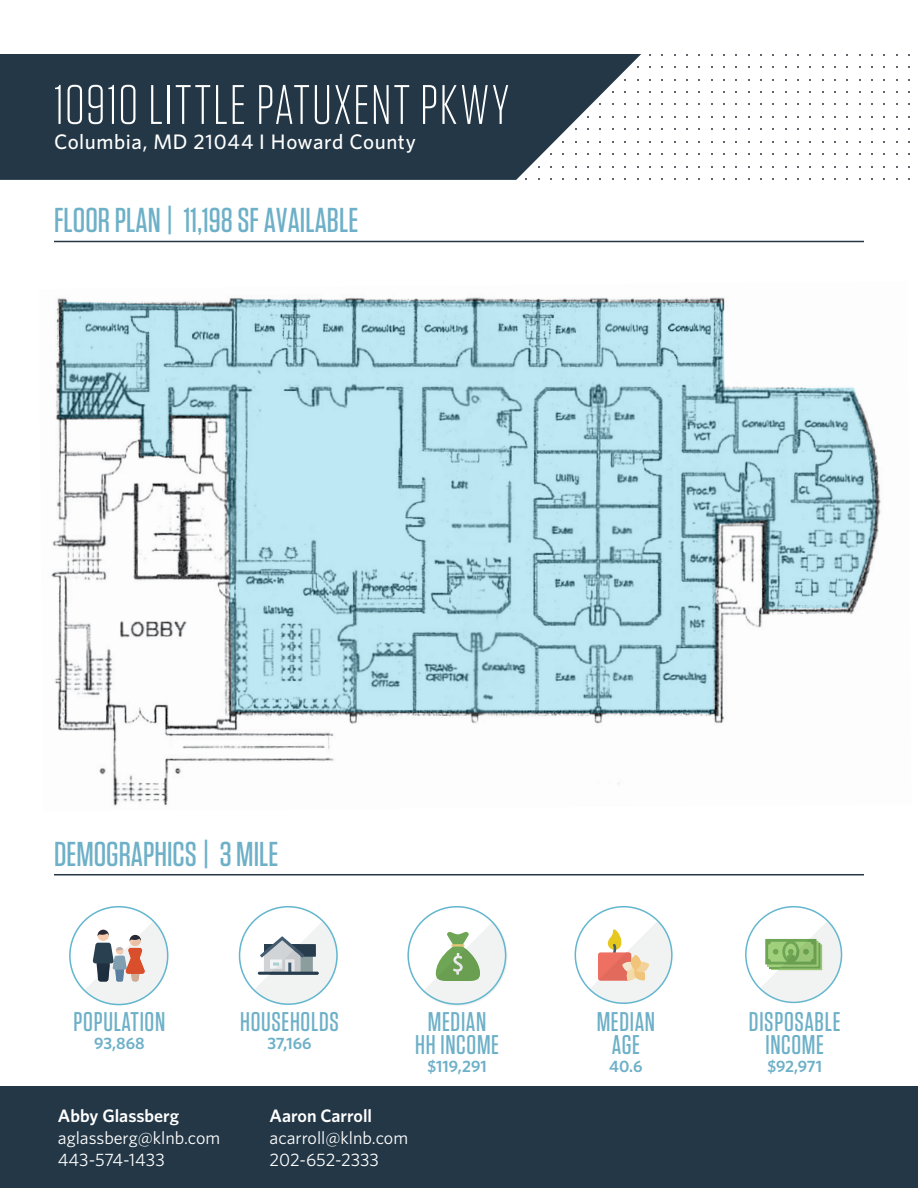
<style>
.page{position:relative;width:918px;height:1188px;background:#fff}
.page>*{position:absolute;margin:0;border:0;box-sizing:border-box;transform-origin:0 0}
.t1{font:300 55.5px "Tungsten";letter-spacing:.03em;color:#fff}
.t2{font:500 34.5px "Tungsten";color:#6db0c8}
.t3{font:500 27px/23px "Tungsten";letter-spacing:.025em;color:#6db0c8;text-align:center}
.t4{font:500 21px "Whitney";letter-spacing:.025em;color:#fff}
.t5{font:18px/21.6px "Whitney";color:#fff}
.t6{font:600 18px "Whitney";color:#fff}
.t7{font:600 16.5px "Whitney";color:#6db0c8}
</style>
<div class="page">
<div style="left:0;top:1086px;width:918px;height:102px;background:#233746"></div>
<svg style="left:0;top:54px;width:641px;height:126px;background:#354755"></svg>
<hr style="left:54px;top:241px;width:810px;height:1px;background:#233746">
<hr style="left:54px;top:874px;width:810px;height:1px;background:#233746">
<img style="left:51px;top:297px;width:830px;height:509px">
<svg style="left:59px;top:299px;width:816px;height:414px;fill:#bde8f3"></svg>
<svg style="left:69px;top:906px;width:99px;height:99px"></svg>
<svg style="left:407px;top:906px;width:100px;height:100px"></svg>
<svg style="left:745px;top:906px;width:97px;height:97px"></svg>
<svg style="left:239px;top:906px;width:99px;height:99px"></svg>
<svg style="left:575px;top:906px;width:98px;height:98px"></svg>
<h1 class="t1" style="left:54px;top:80px;width:457px">10910 LITTLE PATUXENT PKWY</h1>
<p class="t4" style="left:54px;top:132px;width:363px">Columbia, MD 21044 I Howard County</p>
<h2 class="t2" style="left:54px;top:205px;width:306px">FLOOR PLAN | 11,198 SF AVAILABLE</h2>
<h2 class="t2" style="left:54px;top:838px;width:226px">DEMOGRAPHICS | 3 MILE</h2>
<h3 class="t3" style="left:74px;top:1011px;width:93px">POPULATION</h3>
<p class="t7" style="left:94px;top:1036px;width:52px">93,868</p>
<p class="t6" style="left:58px;top:1108px;width:123px">Abby Glassberg</p>
<p class="t5" style="left:58px;top:1128px;width:164px">aglassberg@klnb.com<br>443-574-1433</p>
<h3 class="t3" style="left:240px;top:1011px;width:100px">HOUSEHOLDS</h3>
<p class="t7" style="left:267px;top:1036px;width:46px">37,166</p>
<h3 class="t3" style="left:415px;top:1011px;width:85px">MEDIAN<br>HH INCOME</h3>
<p class="t7" style="left:427px;top:1059px;width:61px">$119,291</p>
<p class="t6" style="left:270px;top:1108px;width:104px">Aaron Carroll</p>
<p class="t5" style="left:270px;top:1128px;width:140px">acarroll@klnb.com<br>202-652-2333</p>
<h3 class="t3" style="left:597px;top:1011px;width:60px">MEDIAN<br>AGE</h3>
<p class="t7" style="left:609px;top:1059px;width:35px">40.6</p>
<h3 class="t3" style="left:749px;top:1011px;width:93px">DISPOSABLE<br>INCOME</h3>
<p class="t7" style="left:767px;top:1059px;width:56px">$92,971</p>
</div>
